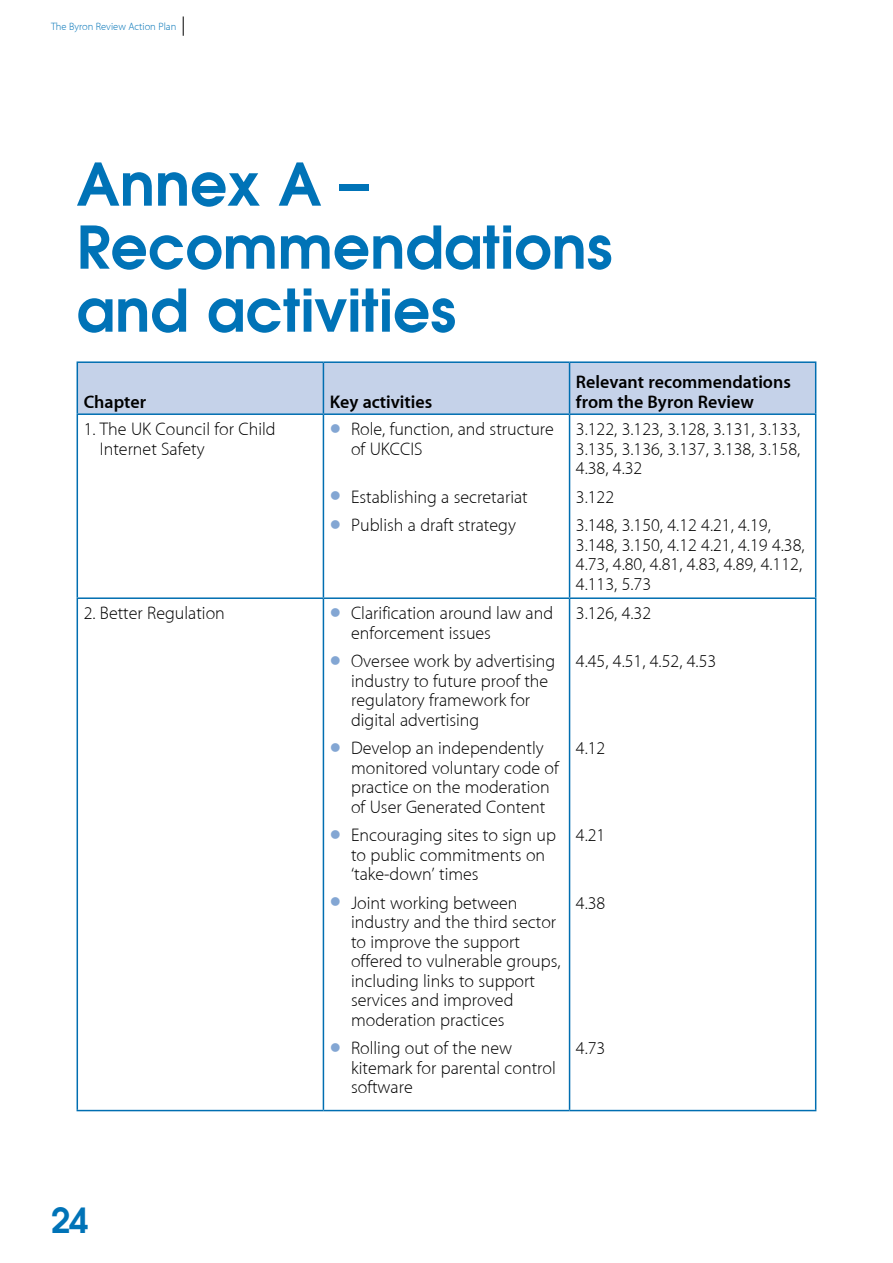
<style>
.page{position:relative;width:893px;height:1263px;background:#fff}
.page>*{position:absolute;margin:0;border:0;box-sizing:border-box;transform-origin:0 0}
.t1{font:600 58.5px/63px "Avant Garde";color:#0073b7}
.t2{font:600 34.5px "Avant Garde";color:#0073b7}
.t3{font:18px/19.5px "Myriad MM Light";color:#000}
.t4{font:700 18px/19.5px "Myriad MM Semi";color:#000}
.t5{font:10.5px "Myriad MM Light";color:#0073b7}
.s1{color:#83a6d3}
</style>
<div class="page">
<svg style="left:183px;top:16px;width:1px;height:20px"></svg>
<div style="left:78px;top:363px;width:737px;height:50px;background:#c5d2e9"></div>
<hr style="left:77px;top:361px;width:246px;height:2px;background:#006eb1">
<hr style="left:77px;top:363px;width:1px;height:50px;background:#006eb1">
<hr style="left:323px;top:361px;width:247px;height:2px;background:#006eb1">
<hr style="left:323px;top:363px;width:1px;height:50px;background:#006eb1">
<hr style="left:570px;top:361px;width:246px;height:2px;background:#006eb1">
<hr style="left:569px;top:363px;width:1px;height:50px;background:#006eb1">
<hr style="left:815px;top:363px;width:1px;height:50px;background:#006eb1">
<hr style="left:77px;top:413px;width:246px;height:2px;background:#006eb1">
<hr style="left:77px;top:415px;width:1px;height:182px;background:#006eb1">
<hr style="left:323px;top:413px;width:247px;height:2px;background:#006eb1">
<hr style="left:323px;top:415px;width:1px;height:182px;background:#006eb1">
<hr style="left:570px;top:413px;width:246px;height:2px;background:#006eb1">
<hr style="left:569px;top:415px;width:1px;height:182px;background:#006eb1">
<hr style="left:815px;top:415px;width:1px;height:182px;background:#006eb1">
<hr style="left:77px;top:597px;width:246px;height:2px;background:#006eb1">
<hr style="left:77px;top:599px;width:1px;height:511px;background:#006eb1">
<hr style="left:323px;top:597px;width:247px;height:2px;background:#006eb1">
<hr style="left:323px;top:599px;width:1px;height:511px;background:#006eb1">
<hr style="left:570px;top:597px;width:246px;height:2px;background:#006eb1">
<hr style="left:569px;top:599px;width:1px;height:511px;background:#006eb1">
<hr style="left:815px;top:599px;width:1px;height:511px;background:#006eb1">
<hr style="left:77px;top:1110px;width:246px;height:1px;background:#006eb1">
<hr style="left:323px;top:1110px;width:247px;height:1px;background:#006eb1">
<hr style="left:570px;top:1110px;width:246px;height:1px;background:#006eb1">
<p class="t5" style="left:51px;top:21px;width:127px">The Byron Review Action Plan</p>
<h1 class="t1" style="left:77px;top:152px;width:537px">Annex A –<br>Recommendations and activities</h1>
<p class="t4" style="left:84px;top:393px;width:64px">Chapter</p>
<p class="t4" style="left:330px;top:393px;width:104px">Key activities</p>
<p class="t3" style="left:100px;top:420px;width:177px;text-indent:-16px">1. The UK Council for Child<br>Internet Safety</p>
<p class="t3" style="left:351px;top:420px;width:204px;text-indent:-21px"><span class="s1">●</span> Role, function, and structure of UKCCIS</p>
<p class="t3" style="left:330px;top:488px;width:200px"><span class="s1">●</span> Establishing a secretariat</p>
<p class="t3" style="left:330px;top:516px;width:188px"><span class="s1">●</span> Publish a draft strategy</p>
<p class="t3" style="left:84px;top:604px;width:143px">2. Better Regulation</p>
<p class="t3" style="left:351px;top:604px;width:204px;text-indent:-21px"><span class="s1">●</span> Clarification around law and enforcement issues</p>
<p class="t3" style="left:351px;top:652px;width:206px;text-indent:-21px"><span class="s1">●</span> Oversee work by advertising industry to future proof the regulatory framework for digital advertising</p>
<p class="t3" style="left:351px;top:739px;width:209px;text-indent:-21px"><span class="s1">●</span> Develop an independently monitored voluntary code of practice on the moderation of User Generated Content</p>
<p class="t3" style="left:351px;top:826px;width:207px;text-indent:-21px"><span class="s1">●</span> Encouraging sites to sign up to public commitments on ‘take-down’ times</p>
<p class="t3" style="left:351px;top:894px;width:211px;text-indent:-21px"><span class="s1">●</span> Joint working between industry and the third sector to improve the support offered to vulnerable groups, including links to support services and improved moderation practices</p>
<p class="t3" style="left:351px;top:1039px;width:206px;text-indent:-21px"><span class="s1">●</span> Rolling out of the new kitemark for parental control software</p>
<p class="t4" style="left:576px;top:373px;width:216px">Relevant recommendations from the Byron Review</p>
<p class="t3" style="left:576px;top:420px;width:226px;text-align:justify">3.122, 3.123, 3.128, 3.131, 3.133, 3.135, 3.136, 3.137, 3.138, 3.158, 4.38, 4.32</p>
<p class="t3" style="left:576px;top:483px;width:196px;line-height:28.5px">3.122<br>3.148, 3.150, 4.12 4.21, 4.19,</p>
<p class="t3" style="left:576px;top:536px;width:230px">3.148, 3.150, 4.12 4.21, 4.19 4.38,<br>4.73, 4.80, 4.81, 4.83, 4.89, 4.112,<br>4.113, 5.73</p>
<p class="t3" style="left:576px;top:604px;width:77px">3.126, 4.32</p>
<p class="t3" style="left:576px;top:652px;width:142px">4.45, 4.51, 4.52, 4.53</p>
<p class="t3" style="left:576px;top:739px;width:31px">4.12</p>
<p class="t3" style="left:576px;top:826px;width:31px">4.21</p>
<p class="t3" style="left:576px;top:894px;width:31px">4.38</p>
<p class="t3" style="left:576px;top:1039px;width:31px">4.73</p>
<h2 class="t2" style="left:51px;top:1197px;width:39px">24</h2>
</div>
